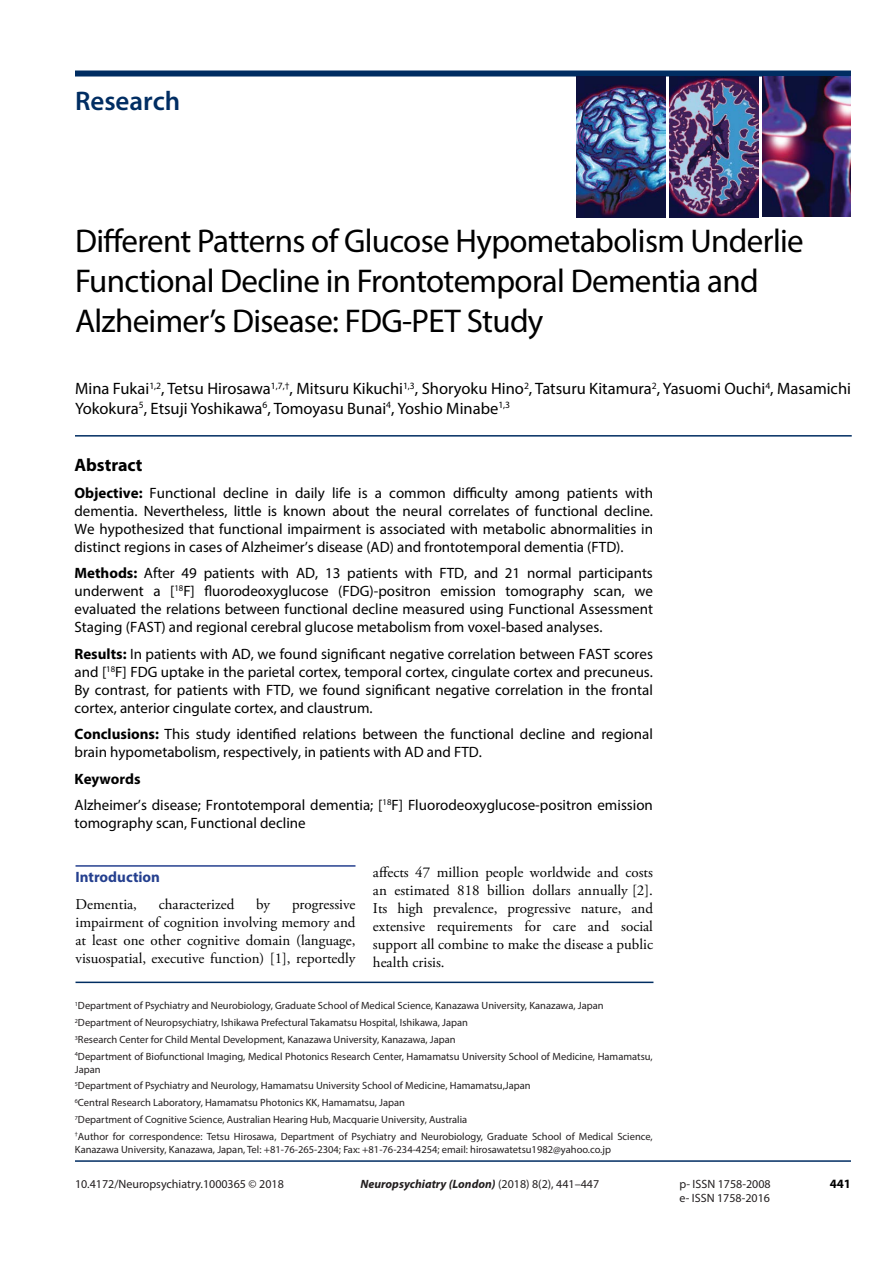
<style>
.page{position:relative;width:893px;height:1263px;background:#fff}
.page>*{position:absolute;margin:0;border:0;box-sizing:border-box;transform-origin:0 0}
.t1{font:33px/39.6px "Myriad Pro";letter-spacing:-.02em;color:#000}
.t2{font:600 27px "Myriad Pro";color:#002d62}
.t3{font:700 18px "Myriad Pro";color:#000}
.t4{font:16.5px/19.8px "Myriad Pro";color:#000}
.t5{font:15px/18px "Myriad Pro";color:#000;text-align:justify}
.t6{font:15px/18px "Adobe Garamond Pro";color:#000;text-align:justify}
.t7{font:700 15px "Myriad Pro";color:#25408f}
.t8{font:700 12.75px "Myriad Pro";color:#000}
.t9{font:12px/14.4px "Myriad Pro";color:#231f20}
.t10{font:italic 700 12px "Myriad Pro";color:#231f20}
.t11{font:10.5px/16.8px "Myriad Pro";color:#231f20}
.s1{font-weight:700}
.s2{font-weight:400;font-style:normal}
</style>
<div class="page">
<div style="left:75px;top:71px;width:776px;height:6px;background:#002d62"></div>
<img style="left:576px;top:77px;width:89px;height:141px">
<img style="left:669px;top:77px;width:89px;height:140px">
<img style="left:763px;top:77px;width:88px;height:140px">
<hr style="left:75px;top:1160px;width:776px;height:2px;background:#002d62">
<hr style="left:75px;top:435px;width:777px;height:2px;background:#002d62">
<hr style="left:76px;top:981px;width:577px;height:2px;background:#002d62">
<hr style="left:76px;top:865px;width:279px;height:2px;background:#25408f">
<h2 class="t2" style="left:75px;top:84px;width:107px">Research</h2>
<h1 class="t1" style="left:75px;top:221px;width:730px">Different Patterns of Glucose Hypometabolism Underlie<br>Functional Decline in Frontotemporal Dementia and<br>Alzheimer’s Disease: FDG-PET Study</h1>
<p class="t4" style="left:75px;top:378px;width:777px">Mina Fukai<sup>1,2</sup>, Tetsu Hirosawa<sup>1,7,†</sup>, Mitsuru Kikuchi<sup>1,3</sup>, Shoryoku Hino<sup>2</sup>, Tatsuru Kitamura<sup>2</sup>, Yasuomi Ouchi<sup>4</sup>, Masamichi<br>Yokokura<sup>5</sup>, Etsuji Yoshikawa<sup>6</sup>, Tomoyasu Bunai<sup>4</sup>, Yoshio Minabe<sup>1,3</sup></p>
<p class="t3" style="left:74px;top:453px;width:70px">Abstract</p>
<p class="t5" style="left:74px;top:484px;width:580px"><span class="s1">Objective:</span> Functional decline in daily life is a common difficulty among patients with dementia. Nevertheless, little is known about the neural correlates of functional decline.<br>We hypothesized that functional impairment is associated with metabolic abnormalities in distinct regions in cases of Alzheimer’s disease (AD) and frontotemporal dementia (FTD).</p>
<p class="t5" style="left:74px;top:564px;width:580px"><span class="s1">Methods:</span> After 49 patients with AD, 13 patients with FTD, and 21 normal participants underwent a [<sup>18</sup>F] fluorodeoxyglucose (FDG)-positron emission tomography scan, we evaluated the relations between functional decline measured using Functional Assessment Staging (FAST) and regional cerebral glucose metabolism from voxel-based analyses.</p>
<p class="t5" style="left:74px;top:645px;width:580px"><span class="s1">Results:</span> In patients with AD, we found significant negative correlation between FAST scores and [<sup>18</sup>F] FDG uptake in the parietal cortex, temporal cortex, cingulate cortex and precuneus.<br>By contrast, for patients with FTD, we found significant negative correlation in the frontal cortex, anterior cingulate cortex, and claustrum.</p>
<p class="t5" style="left:74px;top:725px;width:580px"><span class="s1">Conclusions:</span> This study identified relations between the functional decline and regional brain hypometabolism, respectively, in patients with AD and FTD.</p>
<p class="t5" style="left:74px;top:765px;width:580px;line-height:26.5px"><span class="s1">Keywords<br></span>Alzheimer’s disease; Frontotemporal dementia; [<sup>18</sup>F] Fluorodeoxyglucose-positron emission</p>
<p class="t5" style="left:74px;top:814px;width:233px">tomography scan, Functional decline</p>
<p class="t7" style="left:76px;top:867px;width:86px">Introduction</p>
<p class="t6" style="left:76px;top:895px;width:63px">Dementia,</p>
<p class="t6" style="left:159px;top:895px;width:77px">characterized</p>
<p class="t6" style="left:256px;top:895px;width:16px">by</p>
<p class="t6" style="left:373px;top:864px;width:281px">affects 47 million people worldwide and costs an estimated 818 billion dollars annually [2].<br>Its high prevalence, progressive nature, and extensive requirements for care and social support all combine to make the disease a public health crisis.</p>
<p class="t6" style="left:76px;top:895px;width:281px;text-indent:217px">progressive impairment of cognition involving memory and at least one other cognitive domain (language, visuospatial, executive function) [1], reportedly</p>
<p class="t11" style="left:75px;top:997px;width:579px"><sup>1</sup>Department of Psychiatry and Neurobiology, Graduate School of Medical Science, Kanazawa University, Kanazawa, Japan <sup>2</sup>Department of Neuropsychiatry, Ishikawa Prefectural Takamatsu Hospital, Ishikawa, Japan<br><sup>3</sup>Research Center for Child Mental Development, Kanazawa University, Kanazawa, Japan<br><sup>4</sup>Department of Biofunctional Imaging, Medical Photonics Research Center, Hamamatsu University School of Medicine, Hamamatsu,</p>
<p class="t11" style="left:75px;top:1060px;width:579px">Japan<br><sup>5</sup>Department of Psychiatry and Neurology, Hamamatsu University School of Medicine, Hamamatsu,Japan<br><sup>6</sup>Central Research Laboratory, Hamamatsu Photonics KK, Hamamatsu, Japan<br><sup>7</sup>Department of Cognitive Science, Australian Hearing Hub, Macquarie University, Australia<br><sup>†</sup>Author for correspondence: Tetsu Hirosawa, Department of Psychiatry and Neurobiology, Graduate School of Medical Science,</p>
<p class="t11" style="left:75px;top:1140px;width:538px">Kanazawa University, Kanazawa, Japan, Tel: +81-76-265-2304; Fax: +81-76-234-4254; email: hirosawatetsu1982@yahoo.co.jp</p>
<p class="t9" style="left:75px;top:1176px;width:210px">10.4172/Neuropsychiatry.1000365 © 2018</p>
<p class="t9" style="left:679px;top:1176px;width:93px">p- ISSN 1758-2008 e- ISSN 1758-2016</p>
<p class="t10" style="left:360px;top:1176px;width:240px">Neuropsychiatry (London) <span class="s2">(2018) 8(2), 441–447</span></p>
<p class="t8" style="left:830px;top:1176px;width:23px">441</p>
</div>
